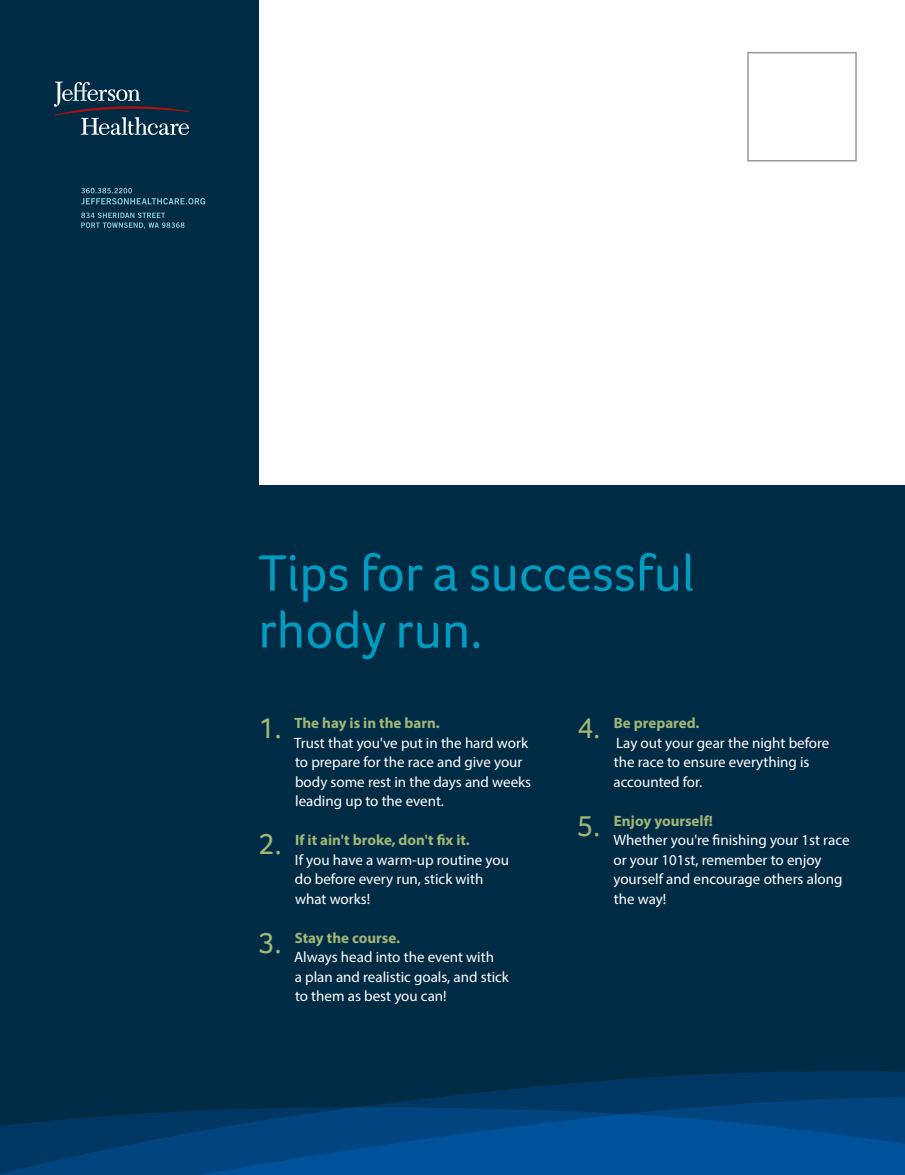
<style>
.page{position:relative;width:905px;height:1175px;background:#fff}
.page>*{position:absolute;margin:0;border:0;box-sizing:border-box;transform-origin:0 0}
.t1{font:52.5px/57px "Foco";color:#009bbf}
.t2{font:30px "Foco";color:#a1b676}
.t3{font:15px/19.5px "Myriad Pro";color:#fff}
.t4{font:700 15px "Myriad Pro";color:#a1b676}
</style>
<div class="page">
<div style="left:0;top:486px;width:904px;height:688px;background:#002b44"></div>
<div style="left:0;top:0;width:258px;height:795px;background:#002b44"></div>
<svg style="left:81px;top:188px;width:124px;height:16px"></svg>
<svg style="left:81px;top:212px;width:103px;height:17px"></svg>
<svg style="left:54px;top:82px;width:135px;height:53px"></svg>
<div style="left:747px;top:52px;width:109px;height:109px;border:2px solid #97999c"></div>
<svg style="left:377px;top:1071px;width:527px;height:34px;fill:#003863"></svg>
<svg style="left:0;top:1105px;width:904px;height:69px;background:#004783"></svg>
<h1 class="t1" style="left:258px;top:544px;width:437px">Tips for a successful rhody run.</h1>
<p class="t4" style="left:294px;top:713px;width:147px">The hay is in the barn.</p>
<p class="t3" style="left:294px;top:732px;width:239px">Trust that you've put in the hard work to prepare for the race and give your body some rest in the days and weeks leading up to the event.</p>
<p class="t4" style="left:295px;top:830px;width:176px">If it ain't broke, don't fix it.</p>
<p class="t3" style="left:295px;top:849px;width:215px">If you have a warm-up routine you do before every run, stick with what works!</p>
<p class="t4" style="left:295px;top:928px;width:107px">Stay the course.</p>
<p class="t3" style="left:294px;top:947px;width:216px">Always head into the event with<br>a plan and realistic goals, and stick to them as best you can!</p>
<h2 class="t2" style="left:258px;top:708px;width:25px">1.</h2>
<h2 class="t2" style="left:577px;top:708px;width:25px">4.</h2>
<h2 class="t2" style="left:577px;top:805px;width:25px">5.</h2>
<h2 class="t2" style="left:258px;top:824px;width:25px">2.</h2>
<h2 class="t2" style="left:258px;top:922px;width:25px">3.</h2>
<p class="t4" style="left:613px;top:713px;width:87px">Be prepared.</p>
<p class="t3" style="left:613px;top:732px;width:217px">Lay out your gear the night before the race to ensure everything is accounted for.</p>
<p class="t4" style="left:613px;top:811px;width:100px">Enjoy yourself!</p>
<p class="t3" style="left:613px;top:830px;width:237px">Whether you're finishing your 1st race or your 101st, remember to enjoy yourself and encourage others along the way!</p>
</div>
